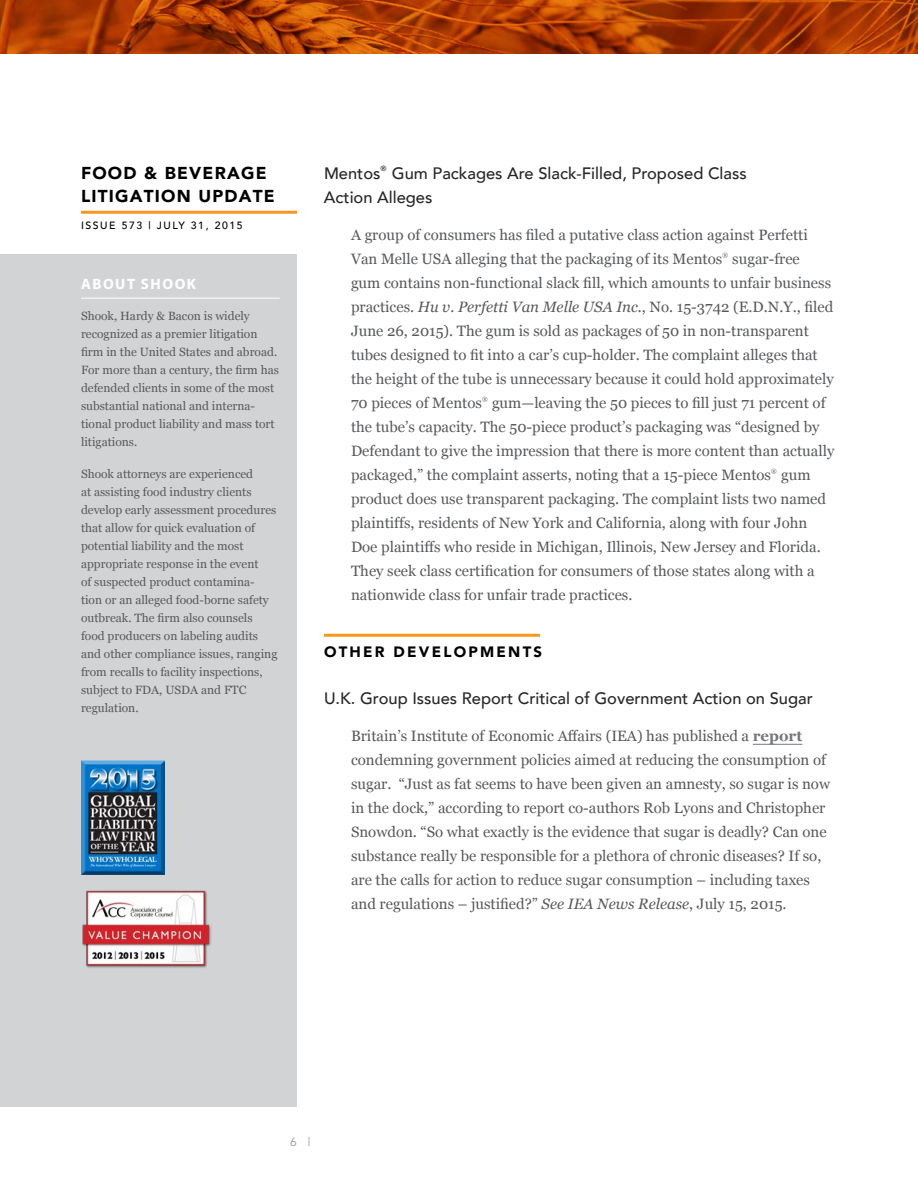
<style>
.page{position:relative;width:918px;height:1188px;background:#fff}
.page>*{position:absolute;margin:0;border:0;box-sizing:border-box;transform-origin:0 0}
.t1{font:900 17.25px/22.5px "Avenir";letter-spacing:.07em;color:#000}
.t2{font:500 16.5px/24px "Avenir";color:#292829}
.t3{font:15px/24px "Georgia";color:#58595b}
.t4{font:900 15px "Avenir";letter-spacing:.15em;color:#000}
.t5{font:700 15px "Myriad Pro";letter-spacing:.1em;color:#fff}
.t6{font:12px/18px "Georgia";color:#58595b}
.t7{font:12px "Avenir";color:#939598}
.t8{font:500 10.5px "Avenir";letter-spacing:.15em;color:#000}
.t9{font:500 7.5px "Avenir";color:#292829}
.t10{font:6px "Georgia";color:#58595b}
.s1{font-style:italic}
.s2{font-weight:700;color:#77787b}
</style>
<div class="page">
<hr style="left:81px;top:211px;width:216px;height:3px;background:#f8971d">
<svg style="left:0;top:0;width:918px;height:54px;background:#a83c02"></svg>
<div style="left:0;top:255px;width:297px;height:852px;background:#d1d3d4"></div>
<hr style="left:81px;top:298px;width:199px;height:1px;background:#fff">
<img style="left:82px;top:890px;width:130px;height:78px">
<img style="left:81px;top:760px;width:83px;height:114px">
<hr style="left:324px;top:634px;width:216px;height:3px;background:#f8971d">
<hr style="left:753px;top:744px;width:49px;height:1px;background:#77787b">
<p class="t1" style="left:81px;top:162px;width:195px">FOOD &amp; BEVERAGE<br>LITIGATION UPDATE</p>
<p class="t8" style="left:81px;top:216px;width:163px">ISSUE 573 | JULY 31, 2015</p>
<p class="t5" style="left:81px;top:274px;width:116px">ABOUT SHOOK</p>
<p class="t6" style="left:81px;top:307px;width:199px">Shook, Hardy &amp; Bacon is widely recognized as a premier litigation firm in the United States and abroad.<br>For more than a century, the firm has defended clients in some of the most substantial national and interna&shy;tional product liability and mass tort litigations.</p>
<p class="t6" style="left:81px;top:465px;width:198px">Shook attorneys are experienced<br>at assisting food industry clients develop early assessment procedures that allow for quick evaluation of potential liability and the most appropriate response in the event<br>of suspected product contamina&shy;tion or an alleged food-borne safety outbreak. The firm also counsels food producers on labeling audits and other compliance issues, ranging from recalls to facility inspections, subject to FDA, USDA and FTC regulation.</p>
<p class="t2" style="left:324px;top:160px;width:58px">Mentos</p>
<p class="t9" style="left:381px;top:162px;width:8px">®</p>
<p class="t2" style="left:324px;top:160px;width:424px;text-indent:68px">Gum Packages Are Slack-Filled, Proposed Class<br>Action Alleges</p>
<p class="t3" style="left:351px;top:223px;width:458px">A group of consumers has filed a putative class action against Perfetti<br>Van Melle USA alleging that the packaging of its Mentos</p>
<p class="t10" style="left:722px;top:251px;width:7px">®</p>
<p class="t3" style="left:351px;top:247px;width:484px;text-indent:381px">sugar-free<br>gum contains non-functional slack fill, which amounts to unfair business practices. <span class="s1">Hu v. Perfetti Van Melle USA Inc.</span>, No. 15-3742 (E.D.N.Y., filed June 26, 2015). The gum is sold as packages of 50 in non-transparent tubes designed to fit into a car’s cup-holder. The complaint alleges that the height of the tube is unnecessary because it could hold approximately 70 pieces of Mentos</p>
<p class="t10" style="left:482px;top:395px;width:7px">®</p>
<p class="t3" style="left:351px;top:391px;width:485px;text-indent:141px">gum—leaving the 50 pieces to fill just 71 percent of the tube’s capacity. The 50-piece product’s packaging was “designed by Defendant to give the impression that there is more content than actually packaged,” the complaint asserts, noting that a 15-piece Mentos</p>
<p class="t10" style="left:771px;top:467px;width:7px">®</p>
<p class="t3" style="left:351px;top:463px;width:477px;text-indent:430px">gum product does use transparent packaging. The complaint lists two named plaintiffs, residents of New York and California, along with four John Doe plaintiffs who reside in Michigan, Illinois, New Jersey and Florida.<br>They seek class certification for consumers of those states along with a nationwide class for unfair trade practices.</p>
<p class="t4" style="left:324px;top:639px;width:220px">OTHER DEVELOPMENTS</p>
<p class="t2" style="left:324px;top:685px;width:490px">U.K. Group Issues Report Critical of Government Action on Sugar</p>
<p class="t3" style="left:351px;top:724px;width:481px">Britain’s Institute of Economic Affairs (IEA) has published a <span class="s2">report </span>condemning government policies aimed at reducing the consumption of sugar. “Just as fat seems to have been given an amnesty, so sugar is now in the dock,” according to report co-authors Rob Lyons and Christopher Snowdon. “So what exactly is the evidence that sugar is deadly? Can one substance really be responsible for a plethora of chronic diseases? If so, are the calls for action to reduce sugar consumption – including taxes and regulations – justified?” <span class="s1">See IEA News Release</span>, July 15, 2015.</p>
<p class="t7" style="left:290px;top:1135px;width:22px">6 |</p>
</div>
